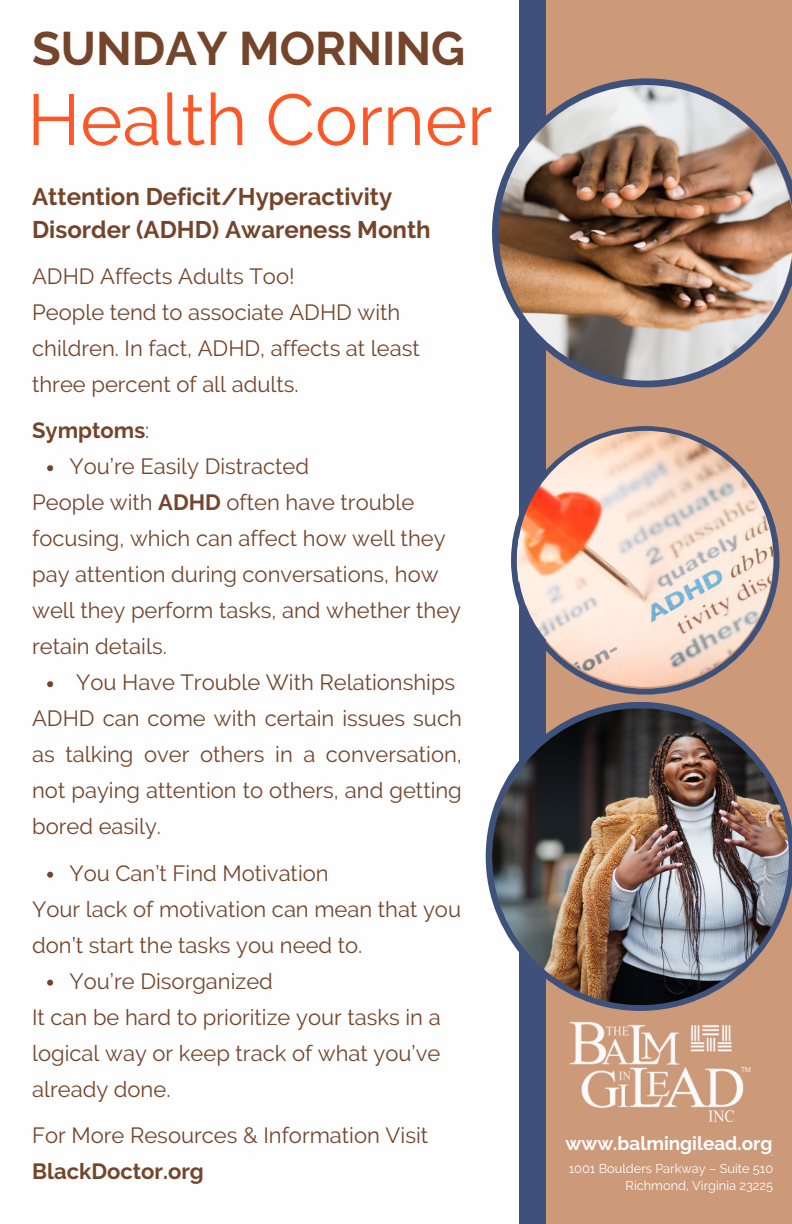
<style>
.page{position:relative;width:792px;height:1224px;background:#fff}
.page>*{position:absolute;margin:0;border:0;box-sizing:border-box;transform-origin:0 0}
.t1{font:72px "Raleway";color:#fd5627}
.t2{font:700 47px "Raleway";color:#74452b}
.t3{font:700 24px/33px "Raleway";color:#74452b}
.t4{font:22px/36px "Raleway";color:#74452b}
.t5{font:700 22px "Raleway";color:#74452b}
.t6{font:700 19px "Raleway";color:#fefefe}
.t7{font:12.8px "Raleway";color:#fefefe}
.s1{font-weight:400}
.s2{font-weight:700}
</style>
<div class="page">
<div style="left:519px;top:0;width:273px;height:1224px;background:#3e517a"></div>
<div style="left:546px;top:0;width:246px;height:1224px;background:#cc9979"></div>
<svg style="left:511px;top:426px;width:269px;height:269px"></svg>
<img style="left:517px;top:431px;width:256px;height:256px;border-radius:50%">
<img style="left:569px;top:1021px;width:182px;height:101px">
<svg style="left:486px;top:702px;width:306px;height:309px"></svg>
<img style="left:492px;top:708px;width:297px;height:297px;border-radius:50%">
<img style="left:492px;top:78px;width:300px;height:309px">
<svg style="left:47px;top:465px;width:6px;height:6px"></svg>
<svg style="left:47px;top:681px;width:6px;height:6px"></svg>
<svg style="left:47px;top:872px;width:6px;height:6px"></svg>
<svg style="left:47px;top:980px;width:6px;height:6px"></svg>
<p class="t2" style="left:32px;top:21px;width:435px">SUNDAY MORNING</p>
<p class="t1" style="left:27px;top:77px;width:467px">Health Corner</p>
<p class="t3" style="left:32px;top:180px;width:400px">Attention Deficit/Hyperactivity<br>Disorder (ADHD) Awareness Month</p>
<p class="t4" style="left:32px;top:258px;width:264px">ADHD Affects Adults Too!</p>
<p class="t4" style="left:32px;top:294px;width:389px">People tend to associate ADHD with children. In fact, ADHD, affects at least three percent of all adults.</p>
<p class="t5" style="left:32px;top:417px;width:119px">Symptoms<span class="s1">:</span></p>
<p class="t4" style="left:70px;top:448px;width:241px">You’re Easily Distracted</p>
<p class="t4" style="left:32px;top:484px;width:431px">People with <span class="s2">ADHD</span> often have trouble focusing, which can affect how well they pay attention during conversations, how well they perform tasks, and whether they retain details.</p>
<p class="t4" style="left:76px;top:664px;width:381px">You Have Trouble With Relationships</p>
<p class="t4" style="left:32px;top:700px;width:431px;text-align:justify">ADHD can come with certain issues such as talking over others in a conversation, not paying attention to others, and getting bored easily.</p>
<p class="t4" style="left:70px;top:855px;width:261px">You Can’t Find Motivation</p>
<p class="t4" style="left:32px;top:891px;width:430px">Your lack of motivation can mean that you don’t start the tasks you need to.</p>
<p class="t4" style="left:70px;top:963px;width:205px">You’re Disorganized</p>
<p class="t4" style="left:32px;top:999px;width:410px;text-align:justify">It can be hard to prioritize your tasks in a logical way or keep track of what you’ve already done.</p>
<p class="t4" style="left:32px;top:1117px;width:398px">For More Resources &amp; Information Visit<br><span class="s2">BlackDoctor.org</span></p>
<p class="t6" style="left:566px;top:1133px;width:208px">www.balmingilead.org</p>
<p class="t7" style="left:771px;top:1144px;width:4px">.</p>
<p class="t7" style="left:569px;top:1161px;width:206px">1001 Boulders Parkway – Suite 510</p>
<p class="t7" style="left:626px;top:1178px;width:149px">Richmond, Virginia 23225</p>
</div>
